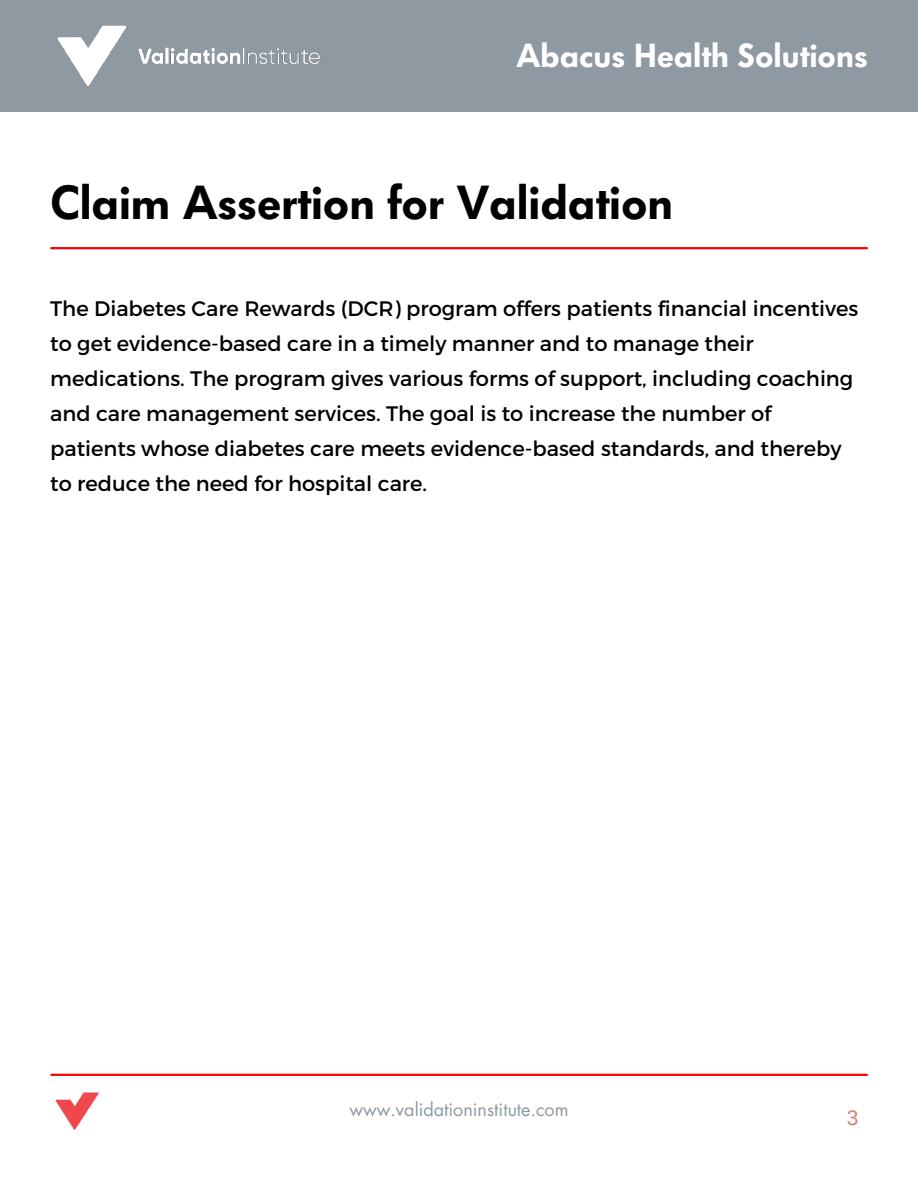
<style>
.page{position:relative;width:918px;height:1188px;background:#fff}
.page>*{position:absolute;margin:0;border:0;box-sizing:border-box;transform-origin:0 0}
.t1{font:600 47.25px "Futura BQ";color:#000}
.t2{font:600 33px "Futura BQ";color:#fff}
.t3{font:21px/34.8px "Montserrat";color:#000}
.t4{font:21px "Arimo";color:#d97f76}
.t5{font:18px "Futura LT";color:#8e99a2}
</style>
<div class="page">
<div style="left:0;top:0;width:918px;height:111px;background:#8e99a2"></div>
<img style="left:57px;top:25px;width:264px;height:62px">
<hr style="left:51px;top:1074px;width:816px;height:2px;background:#f00">
<img style="left:55px;top:1092px;width:44px;height:38px">
<hr style="left:51px;top:247px;width:816px;height:2px;background:#f00">
<h2 class="t2" style="left:517px;top:36px;width:353px">Abacus Health Solutions</h2>
<h1 class="t1" style="left:50px;top:175px;width:625px">Claim Assertion for Validation</h1>
<p class="t3" style="left:50px;top:291px;width:810px">The Diabetes Care Rewards (DCR) program offers patients financial incentives to get evidence-based care in a timely manner and to manage their medications. The program gives various forms of support, including coaching and care management services. The goal is to increase the number of patients whose diabetes care meets evidence-based standards, and thereby to reduce the need for hospital care.</p>
<p class="t5" style="left:349px;top:1098px;width:221px">www.validationinstitute.com</p>
<p class="t4" style="left:847px;top:1105px;width:13px">3</p>
</div>
